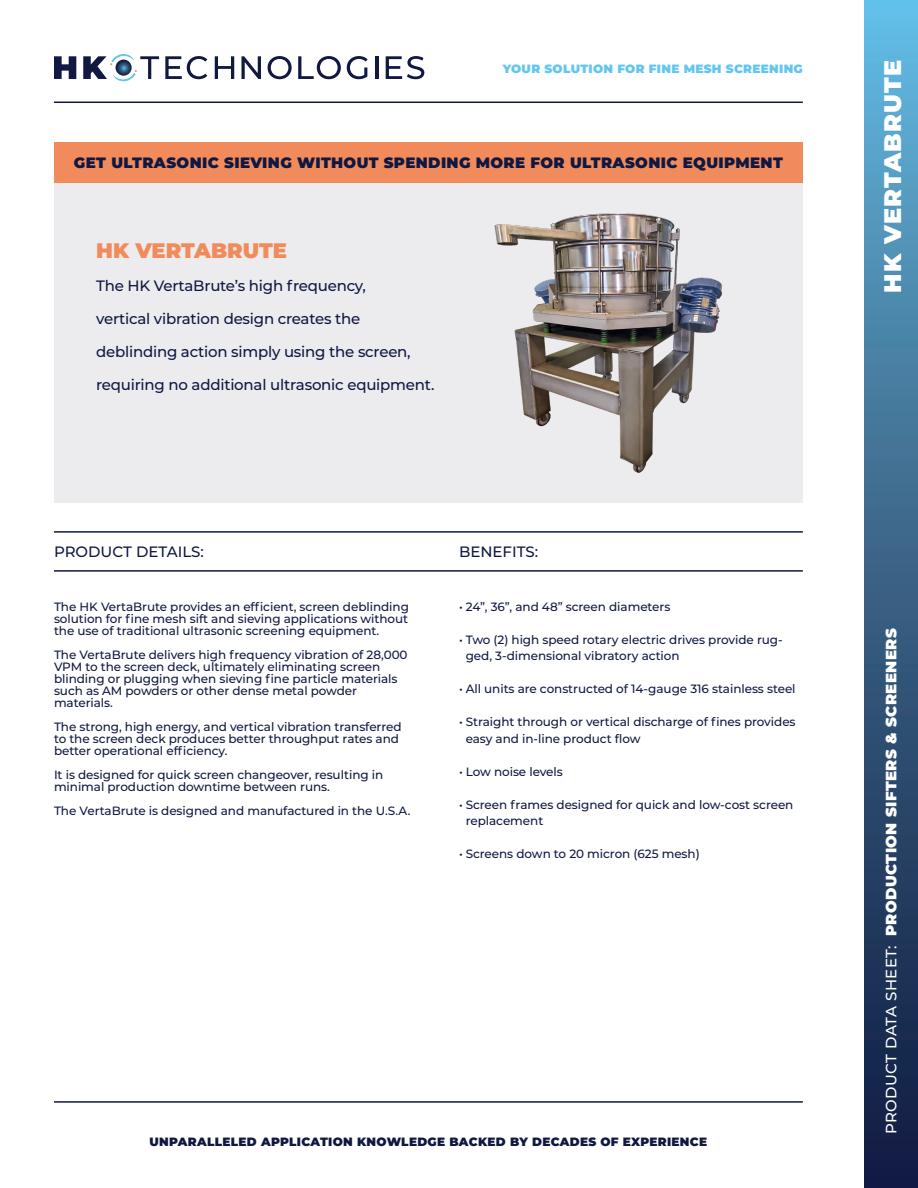
<style>
.page{position:relative;width:918px;height:1188px;background:#fff}
.page>*{position:absolute;margin:0;border:0;box-sizing:border-box;transform-origin:0 0}
.t1{font:900 24px "Montserrat";letter-spacing:.05em;color:#fff}
.t2{font:900 21px "Montserrat";color:#f18b5b}
.t3{font:500 15px "Montserrat";letter-spacing:-.015em;color:#101841}
.t4{font:900 15px "Montserrat";letter-spacing:.025em;color:#101841}
.t5{font:900 15px "Montserrat";letter-spacing:.025em;color:#fff}
.t6{font:500 12px/12px "Montserrat";letter-spacing:-.005em;color:#101841}
.t7{font:900 12px "Montserrat";letter-spacing:.025em;color:#101841}
.t8{font:900 12px "Montserrat";letter-spacing:.025em;color:#62c6f0}
.s1{font-weight:500}
</style>
<div class="page">
<svg style="left:165px;top:56px;width:42px;height:23px"></svg>
<svg style="left:215px;top:56px;width:19px;height:23px"></svg>
<svg style="left:241px;top:56px;width:20px;height:23px"></svg>
<svg style="left:268px;top:56px;width:24px;height:23px"></svg>
<svg style="left:298px;top:56px;width:43px;height:23px"></svg>
<svg style="left:347px;top:56px;width:21px;height:23px"></svg>
<hr style="left:375px;top:56px;width:3px;height:23px;background:#111842">
<svg style="left:386px;top:56px;width:38px;height:23px"></svg>
<svg style="left:54px;top:56px;width:22px;height:23px"></svg>
<svg style="left:83px;top:54px;width:76px;height:27px"></svg>
<div style="left:864px;top:0;width:54px;height:1188px;background:linear-gradient(to bottom,#63b6db,#0e1437)"></div>
<div style="left:54px;top:183px;width:749px;height:320px;background:#ececee"></div>
<img style="left:494px;top:213px;width:229px;height:260px">
<hr style="left:54px;top:102px;width:749px;height:1px;background:#101841">
<hr style="left:54px;top:1101px;width:749px;height:2px;background:#101841">
<hr style="left:54px;top:531px;width:749px;height:2px;background:#101841">
<hr style="left:54px;top:570px;width:749px;height:2px;background:#101841">
<div style="left:54px;top:142px;width:749px;height:41px;background:#f18b5b"></div>
<p class="t8" style="left:503px;top:60px;width:302px">YOUR SOLUTION FOR FINE MESH SCREENING</p>
<p class="t1" style="left:875px;top:293px;width:234px;rotate:-90deg">HK VERTABRUTE</p>
<p class="t4" style="left:74px;top:151px;width:710px">GET ULTRASONIC SIEVING WITHOUT SPENDING MORE FOR ULTRASONIC EQUIPMENT</p>
<p class="t2" style="left:96px;top:235px;width:192px">HK VERTABRUTE</p>
<p class="t3" style="left:96px;top:275px;width:271px">The HK VertaBrute’s high frequency,</p>
<p class="t3" style="left:96px;top:308px;width:266px">vertical vibration design creates the</p>
<p class="t3" style="left:96px;top:341px;width:316px">deblinding action simply using the screen,</p>
<p class="t3" style="left:96px;top:374px;width:340px">requiring no additional ultrasonic equipment.</p>
<p class="t3" style="left:54px;top:541px;width:151px">PRODUCT DETAILS:</p>
<p class="t3" style="left:459px;top:541px;width:81px">BENEFITS:</p>
<p class="t6" style="left:54px;top:600px;width:357px;text-align:justify">The HK VertaBrute provides an efficient, screen deblinding solution for fine mesh sift and sieving applications without the use of traditional ultrasonic screening equipment.</p>
<p class="t6" style="left:54px;top:648px;width:355px">The VertaBrute delivers high frequency vibration of 28,000<br>VPM to the screen deck, ultimately eliminating screen blinding or plugging when sieving fine particle materials such as AM powders or other dense metal powder</p>
<p class="t6" style="left:54px;top:690px;width:349px;line-height:24px">materials.<br>The strong, high energy, and vertical vibration transferred</p>
<p class="t6" style="left:54px;top:732px;width:347px">to the screen deck produces better throughput rates and better operational efficiency.</p>
<p class="t6" style="left:54px;top:768px;width:331px">It is designed for quick screen changeover, resulting in minimal production downtime between runs.</p>
<p class="t6" style="left:54px;top:804px;width:358px">The VertaBrute is designed and manufactured in the U.S.A.</p>
<p class="t6" style="left:459px;top:600px;width:213px">• 24”, 36”, and 48” screen diameters</p>
<p class="t6" style="left:466px;top:631px;width:319px;line-height:16.5px;text-indent:-7px">• Two (2) high speed rotary electric drives provide rug&shy;ged, 3-dimensional vibratory action</p>
<p class="t6" style="left:459px;top:682px;width:338px">• All units are constructed of 14-gauge 316 stainless steel</p>
<p class="t6" style="left:466px;top:713px;width:331px;line-height:16.5px;text-indent:-7px">• Straight through or vertical discharge of fines provides easy and in-line product flow</p>
<p class="t6" style="left:459px;top:765px;width:105px">• Low noise levels</p>
<p class="t6" style="left:466px;top:796px;width:329px;line-height:16.5px;text-indent:-7px">• Screen frames designed for quick and low-cost screen replacement</p>
<p class="t6" style="left:459px;top:847px;width:242px">• Screens down to 20 micron (625 mesh)</p>
<p class="t7" style="left:150px;top:1132px;width:559px">UNPARALLELED APPLICATION KNOWLEDGE BACKED BY DECADES OF EXPERIENCE</p>
<p class="t5" style="left:880px;top:1134px;width:507px;rotate:-90deg"><span class="s1">PRODUCT DATA SHEET:</span> PRODUCTION SIFTERS &amp; SCREENERS</p>
</div>
